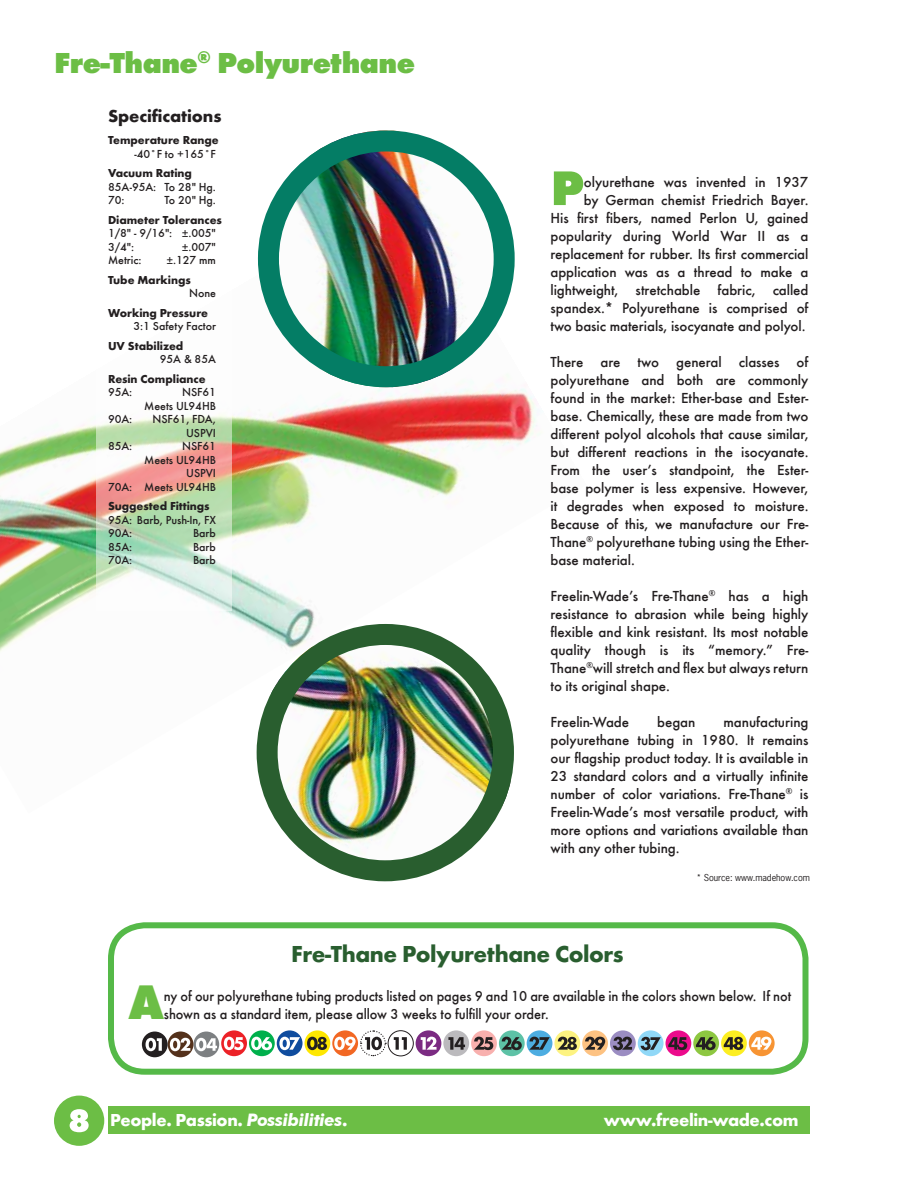
<style>
.page{position:relative;width:918px;height:1188px;background:#fff}
.page>*{position:absolute;margin:0;border:0;box-sizing:border-box;transform-origin:0 0}
.t1{font:700 expanded 50.4px "Futura";color:#6cbe45;scale:.96 1}
.t2{font:700 expanded 50.4px "Futura";color:#6cbe45}
.t3{font:700 expanded 30px "Futura";letter-spacing:-.02em;color:#6cbe45}
.t4{font:700 24px "Futura";letter-spacing:-.02em;color:#295e2f}
.t5{font:700 18px "Futura";letter-spacing:-.02em;color:#fff}
.t6{font:700 18px "Futura";letter-spacing:-.005em;color:#231f20}
.t7{font:500 15px/18px "Futura";letter-spacing:-.005em;color:#231f20;text-align:justify}
.t8{font:500 15px/18px "Futura";letter-spacing:-.005em;color:#231f20;scale:.96 1}
.t9{font:500 12px/13.5px "Futura";letter-spacing:-.005em;color:#231f20}
.t10{font:700 12px "Futura";letter-spacing:-.005em;color:#231f20}
.t11{font:9px "News Gothic Std";letter-spacing:-.005em;color:#231f20}
.s1{font-family:"Futura BT";font-style:italic;font-size:17.25px}
</style>
<div class="page">
<img style="left:0;top:258px;width:537px;height:394px">
<svg style="left:96px;top:258px;width:135px;height:352px"></svg>
<img style="left:258px;top:208px;width:257px;height:180px">
<img style="left:268px;top:130px;width:236px;height:268px">
<img style="left:256px;top:625px;width:11px;height:178px">
<img style="left:267px;top:613px;width:257px;height:269px">
<div style="left:108px;top:1107px;width:702px;height:27px;background:#6cbe45"></div>
<div style="left:54px;top:1096px;width:50px;height:50px;background:#6cbe45;border-radius:50%"></div>
<svg style="left:70px;top:1109px;width:19px;height:23px"></svg>
<div style="left:638px;top:1030px;width:26px;height:26px;background:#90d8f7;border-radius:50%"></div>
<svg style="left:641px;top:1037px;width:20px;height:13px"></svg>
<svg style="left:582px;top:1030px;width:26px;height:26px"></svg>
<svg style="left:585px;top:1037px;width:20px;height:13px"></svg>
<div style="left:610px;top:1030px;width:26px;height:26px;background:#9b8dc2;border-radius:50%"></div>
<svg style="left:613px;top:1037px;width:19px;height:13px"></svg>
<div style="left:554px;top:1030px;width:26px;height:26px;background:#fdf381;border-radius:50%"></div>
<svg style="left:558px;top:1037px;width:19px;height:13px"></svg>
<svg style="left:749px;top:1030px;width:26px;height:26px"></svg>
<svg style="left:751px;top:1037px;width:20px;height:13px"></svg>
<div style="left:693px;top:1030px;width:26px;height:26px;background:#8dc741;border-radius:50%"></div>
<svg style="left:696px;top:1037px;width:20px;height:13px"></svg>
<svg style="left:721px;top:1030px;width:26px;height:26px"></svg>
<svg style="left:724px;top:1037px;width:19px;height:13px"></svg>
<div style="left:666px;top:1030px;width:25px;height:26px;background:#ec0b8c;border-radius:50%"></div>
<svg style="left:668px;top:1037px;width:19px;height:13px"></svg>
<div style="left:527px;top:1030px;width:25px;height:26px;background:#4dade1;border-radius:50%"></div>
<svg style="left:529px;top:1037px;width:21px;height:13px"></svg>
<div style="left:416px;top:1030px;width:25px;height:26px;background:#7b2b82;border-radius:50%"></div>
<svg style="left:421px;top:1037px;width:16px;height:13px"></svg>
<div style="left:305px;top:1030px;width:25px;height:26px;background:#fee700;border-radius:50%"></div>
<svg style="left:307px;top:1037px;width:20px;height:13px"></svg>
<div style="left:193px;top:1032px;width:26px;height:25px;background:#7d8082;border-radius:50%"></div>
<svg style="left:196px;top:1038px;width:21px;height:13px"></svg>
<div style="left:471px;top:1030px;width:26px;height:26px;background:#f8b0ae;border-radius:50%"></div>
<svg style="left:474px;top:1037px;width:19px;height:13px"></svg>
<svg style="left:249px;top:1030px;width:26px;height:26px"></svg>
<svg style="left:251px;top:1037px;width:21px;height:13px"></svg>
<div style="left:168px;top:1032px;width:25px;height:25px;background:#54311b;border-radius:50%"></div>
<svg style="left:170px;top:1038px;width:20px;height:13px"></svg>
<div style="left:499px;top:1030px;width:26px;height:26px;background:#5dc2a6;border-radius:50%"></div>
<svg style="left:502px;top:1037px;width:20px;height:13px"></svg>
<div style="left:388px;top:1030px;width:26px;height:26px;border:1px solid #231f20;border-radius:50%"></div>
<svg style="left:394px;top:1037px;width:13px;height:13px"></svg>
<svg style="left:277px;top:1030px;width:26px;height:26px"></svg>
<svg style="left:279px;top:1037px;width:21px;height:13px"></svg>
<div style="left:443px;top:1030px;width:26px;height:26px;background:#bbbabd;border-radius:50%"></div>
<svg style="left:448px;top:1037px;width:17px;height:13px"></svg>
<svg style="left:332px;top:1030px;width:26px;height:26px"></svg>
<svg style="left:334px;top:1030px;width:53px;height:27px"></svg>
<svg style="left:221px;top:1030px;width:26px;height:26px"></svg>
<svg style="left:224px;top:1037px;width:20px;height:13px"></svg>
<div style="left:142px;top:1032px;width:26px;height:25px;background:#231f20;border-radius:50%"></div>
<svg style="left:146px;top:1038px;width:16px;height:13px"></svg>
<div style="left:108px;top:922px;width:700px;height:153px;border:6px solid #55b948;border-radius:34px"></div>
<h2 class="t3" style="left:54px;top:45px;width:363px">Fre-Thane<sup>®</sup> Polyurethane</h2>
<p class="t6" style="left:108px;top:105px;width:115px">Specifications</p>
<p class="t10" style="left:108px;top:133px;width:112px">Temperature Range</p>
<p class="t9" style="left:134px;top:147px;width:83px">-40˚F to +165˚F</p>
<p class="t10" style="left:108px;top:166px;width:85px">Vacuum Rating</p>
<p class="t9" style="left:108px;top:180px;width:109px">85A-95A: To 28" Hg.<br>70:</p>
<p class="t9" style="left:164px;top:194px;width:53px">To 20" Hg.</p>
<p class="t10" style="left:108px;top:213px;width:115px">Diameter Tolerances</p>
<p class="t9" style="left:108px;top:227px;width:110px">1/8" - 9/16": ±.005"<br>3/4":</p>
<p class="t9" style="left:182px;top:240px;width:36px">±.007"</p>
<p class="t9" style="left:108px;top:254px;width:35px">Metric:</p>
<p class="t9" style="left:166px;top:254px;width:51px">±.127 mm</p>
<p class="t10" style="left:108px;top:273px;width:84px">Tube Markings</p>
<p class="t9" style="left:189px;top:287px;width:28px">None</p>
<p class="t10" style="left:108px;top:306px;width:102px">Working Pressure</p>
<p class="t9" style="left:134px;top:320px;width:84px">3:1 Safety Factor</p>
<p class="t10" style="left:108px;top:339px;width:77px">UV Stabilized</p>
<p class="t9" style="left:160px;top:353px;width:58px">95A &amp; 85A</p>
<p class="t10" style="left:108px;top:372px;width:99px">Resin Compliance</p>
<p class="t9" style="left:108px;top:386px;width:26px">95A:</p>
<p class="t9" style="left:144px;top:386px;width:73px;text-align:right">NSF61<br>Meets UL94HB</p>
<p class="t9" style="left:108px;top:413px;width:26px">90A:</p>
<p class="t9" style="left:153px;top:413px;width:65px;text-align:right">NSF61, FDA,<br>USPVI</p>
<p class="t9" style="left:108px;top:440px;width:26px">85A:</p>
<p class="t9" style="left:108px;top:440px;width:110px;text-align:right">NSF61<br>Meets UL94HB<br>USPVI<br>70A: Meets UL94HB</p>
<p class="t10" style="left:108px;top:499px;width:103px">Suggested Fittings</p>
<p class="t9" style="left:108px;top:513px;width:110px">95A: Barb, Push-In, FX<br>90A:</p>
<p class="t9" style="left:193px;top:527px;width:24px">Barb</p>
<p class="t9" style="left:108px;top:540px;width:26px">85A:</p>
<p class="t9" style="left:193px;top:540px;width:24px">Barb</p>
<p class="t9" style="left:108px;top:554px;width:26px">70A:</p>
<p class="t9" style="left:193px;top:554px;width:24px">Barb</p>
<h1 class="t2" style="left:550px;top:158px;width:35px">P</h1>
<p class="t7" style="left:550px;top:173px;width:260px;text-align:right">olyurethane was invented in 1937<br>by German chemist Friedrich Bayer.<br>His first fibers, named Perlon U, gained popularity during World War II as a replacement for rubber. Its first commercial application was as a thread to make a lightweight, stretchable fabric, called spandex.* Polyurethane is comprised of two basic materials, isocyanate and polyol.</p>
<p class="t7" style="left:550px;top:353px;width:260px">There are two general classes of polyurethane and both are commonly found in the market: Ether-base and Ester&shy;base. Chemically, these are made from two different polyol alcohols that cause similar, but different reactions in the isocyanate.<br>From the user’s standpoint, the Ester&shy;base polymer is less expensive. However, it degrades when exposed to moisture.<br>Because of this, we manufacture our Fre-Thane<sup>®</sup> polyurethane tubing using the Ether&shy;base material.</p>
<p class="t7" style="left:550px;top:587px;width:260px">Freelin-Wade’s Fre-Thane<sup>®</sup> has a high resistance to abrasion while being highly flexible and kink resistant. Its most notable quality though is its “memory.” Fre-Thane<sup>®</sup>will stretch and flex but always return to its original shape.</p>
<p class="t7" style="left:550px;top:713px;width:80px">Freelin-Wade</p>
<p class="t7" style="left:657px;top:713px;width:40px">began</p>
<p class="t7" style="left:550px;top:713px;width:260px;text-indent:173px">manufacturing polyurethane tubing in 1980. It remains our flagship product today. It is available in 23 standard colors and a virtually infinite number of color variations. Fre-Thane<sup>®</sup> is Freelin-Wade’s most versatile product, with more options and variations available than with any other tubing.</p>
<p class="t11" style="left:696px;top:872px;width:115px">* Source: www.madehow.com</p>
<h3 class="t4" style="left:291px;top:939px;width:334px">Fre-Thane Polyurethane Colors</h3>
<h1 class="t1" style="left:129px;top:972px;width:39px">A</h1>
<p class="t8" style="left:164px;top:987px;width:655px">ny of our polyurethane tubing products listed on pages 9 and 10 are available in the colors shown below. If not shown as a standard item, please allow 3 weeks to fulfill your order.</p>
<p class="t5" style="left:110px;top:1109px;width:239px">People. Passion. <span class="s1">Possibilities</span>.</p>
<p class="t5" style="left:604px;top:1109px;width:196px">www.freelin-wade.com</p>
</div>
